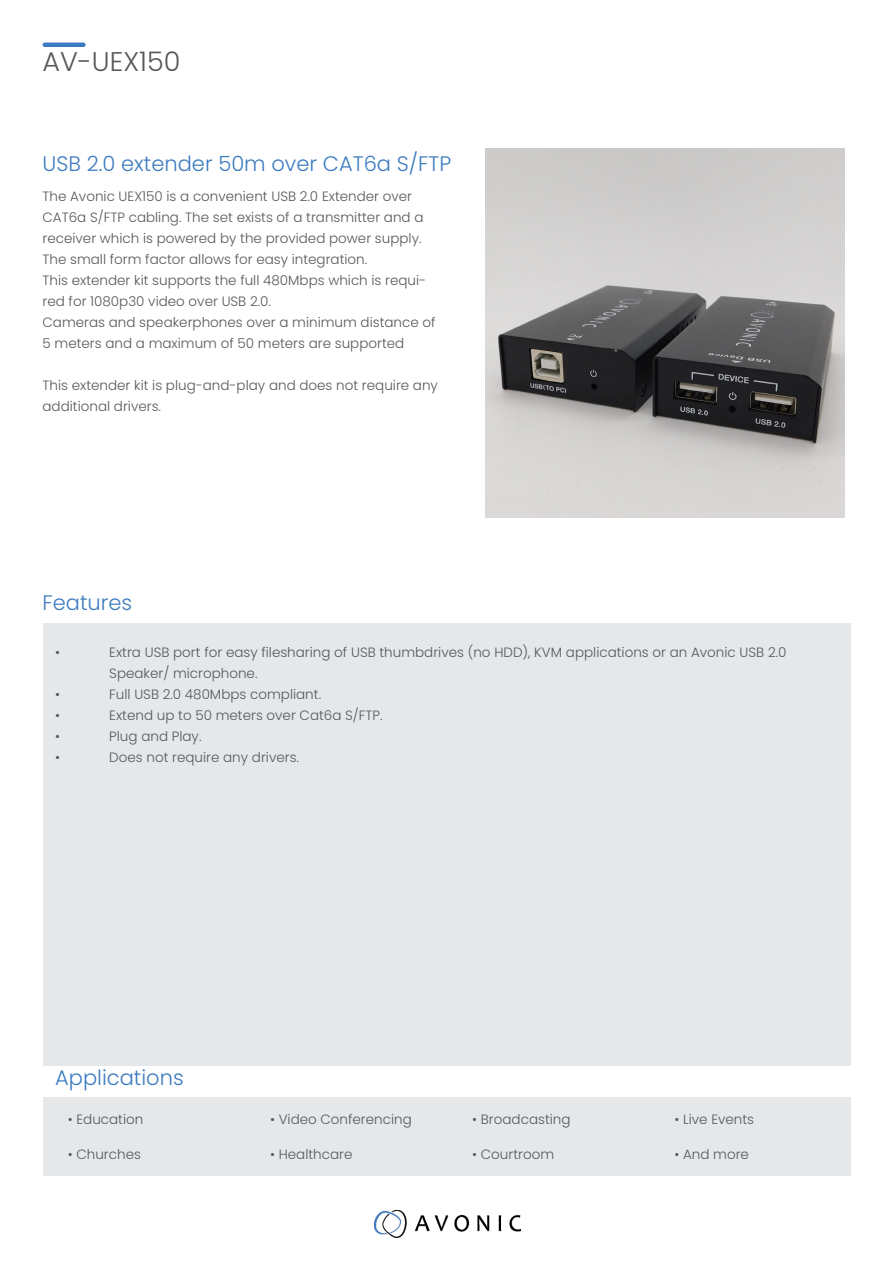
<style>
.page{position:relative;width:893px;height:1263px;background:#fff}
.page>*{position:absolute;margin:0;border:0;box-sizing:border-box;transform-origin:0 0}
.H1_-_capitalen___gri{font:300 27px "Poppins";color:#57585a}
.H2_-_blauw{font:300 21px "Poppins";color:#3c7bbf}
.Basis_tekst___p{font:300 13.5px/21px "Poppins";color:#57585a}
</style>
<div class="page">
<div style="left:43px;top:623px;width:807px;height:442px;background:#e6e7e9"></div>
<img style="left:374px;top:1210px;width:147px;height:28px">
<div style="left:43px;top:1097px;width:807px;height:79px;background:#e6e7e9"></div>
<hr style="left:45px;top:43px;width:38px;height:4px;background:#3c7bbf">
<img style="left:486px;top:149px;width:359px;height:368px">
<p class="H1_-_capitalen___gri" style="left:43px;top:46px;width:139px">AV-UEX150</p>
<p class="H2_-_blauw" style="left:43px;top:151px;width:410px">USB 2.0 extender 50m over CAT6a S/FTP</p>
<p class="Basis_tekst___p" style="left:43px;top:186px;width:382px">The Avonic UEX150 is a convenient USB 2.0 Extender over<br>CAT6a S/FTP cabling. The set exists of a transmitter and a receiver which is powered by the provided power supply.</p>
<p class="Basis_tekst___p" style="left:43px;top:249px;width:326px">The small form factor allows for easy integration.</p>
<p class="Basis_tekst___p" style="left:43px;top:270px;width:385px">This extender kit supports the full 480Mbps which is requi&shy;red for 1080p30 video over USB 2.0.</p>
<p class="Basis_tekst___p" style="left:43px;top:312px;width:395px">Cameras and speakerphones over a minimum distance of<br>5 meters and a maximum of 50 meters are supported</p>
<p class="Basis_tekst___p" style="left:43px;top:375px;width:397px">This extender kit is plug-and-play and does not require any additional drivers.</p>
<h2 class="H2_-_blauw" style="left:43px;top:590px;width:91px">Features</h2>
<p class="Basis_tekst___p" style="left:55px;top:641px;width:6px">•</p>
<p class="Basis_tekst___p" style="left:109px;top:641px;width:679px">Extra USB port for easy filesharing of USB thumbdrives (no HDD), KVM applications or an Avonic USB 2.0</p>
<p class="Basis_tekst___p" style="left:109px;top:662px;width:150px">Speaker/ microphone.</p>
<p class="Basis_tekst___p" style="left:55px;top:683px;width:6px">•</p>
<p class="Basis_tekst___p" style="left:109px;top:683px;width:213px">Full USB 2.0 480Mbps compliant.</p>
<p class="Basis_tekst___p" style="left:55px;top:704px;width:6px">•</p>
<p class="Basis_tekst___p" style="left:109px;top:704px;width:275px">Extend up to 50 meters over Cat6a S/FTP.</p>
<p class="Basis_tekst___p" style="left:55px;top:725px;width:6px">•</p>
<p class="Basis_tekst___p" style="left:109px;top:725px;width:94px">Plug and Play.</p>
<p class="Basis_tekst___p" style="left:55px;top:746px;width:6px">•</p>
<p class="Basis_tekst___p" style="left:109px;top:746px;width:191px">Does not require any drivers.</p>
<h2 class="H2_-_blauw" style="left:55px;top:1065px;width:130px">Applications</h2>
<p class="Basis_tekst___p" style="left:68px;top:1109px;width:77px">• Education</p>
<p class="Basis_tekst___p" style="left:68px;top:1143px;width:75px">• Churches</p>
<p class="Basis_tekst___p" style="left:270px;top:1109px;width:143px">• Video Conferencing</p>
<p class="Basis_tekst___p" style="left:270px;top:1143px;width:84px">• Healthcare</p>
<p class="Basis_tekst___p" style="left:472px;top:1109px;width:100px">• Broadcasting</p>
<p class="Basis_tekst___p" style="left:472px;top:1143px;width:83px">• Courtroom</p>
<p class="Basis_tekst___p" style="left:674px;top:1109px;width:81px">• Live Events</p>
<p class="Basis_tekst___p" style="left:674px;top:1143px;width:76px">• And more</p>
</div>
